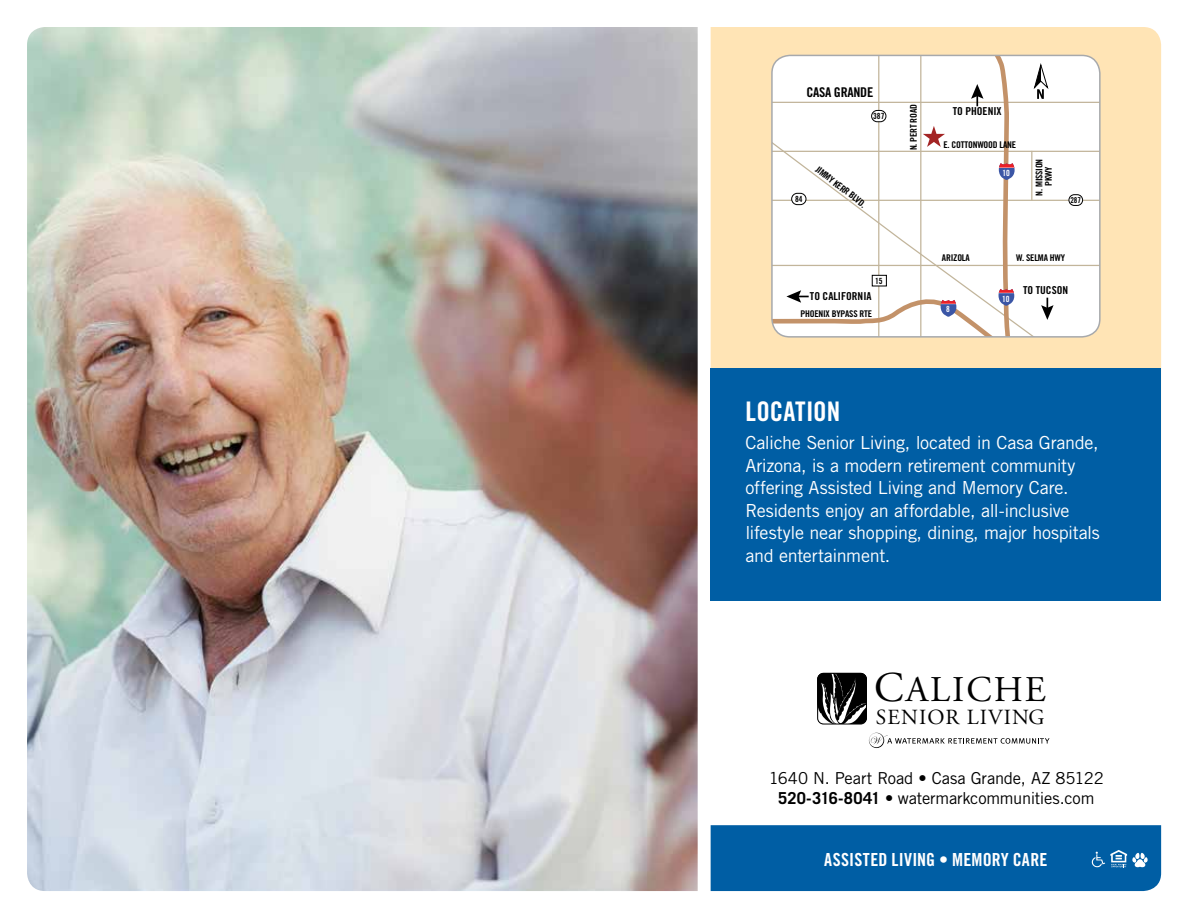
<style>
.page{position:relative;width:1188px;height:918px;background:#fff}
.page>*{position:absolute;margin:0;border:0;box-sizing:border-box;transform-origin:0 0}
.t1{font:36.15px "Adobe Garamond Pro";letter-spacing:.055em;color:#010101}
.t2{font:27px "Trade Gothic Bold Cond Twenty";color:#fff}
.t3{font:21.6px "Adobe Garamond Pro";letter-spacing:.05em;color:#010101}
.t4{font:18px/22.5px "Trade Gothic";letter-spacing:-.02em;color:#fff}
.t5{font:18px "Trade Gothic Bold Cond Twenty";letter-spacing:.01em;color:#fff}
.t6{font:16.5px/19.5px "Trade Gothic";letter-spacing:-.01em;color:#000;text-align:center}
.t7{font:13.5px "Trade Gothic Bold Cond Twenty";letter-spacing:-.02em;color:#000;scale:1.05 1}
.t8{font:10.95px "Trade Gothic Bold Cond Twenty";color:#000;scale:1.05 1}
.t9{font:9.3px/9.3px "Trade Gothic Bold Cond Twenty";letter-spacing:-.02em;color:#000;text-align:center;scale:1.05 1}
.t10{font:8.4px "Trade Gothic Bold Cond Twenty";color:#000}
.t11{font:8.4px "Trade Gothic Bold Cond Twenty";color:#fff}
.t12{font:8.1px "Trade Gothic Bold Cond Twenty";color:#000}
.s1{font-size:42.3px}
.s2{font-weight:700}
</style>
<div class="page">
<div style="left:711px;top:27px;width:450px;height:341px;background:#ffe4b5"></div>
<div style="left:711px;top:368px;width:450px;height:233px;background:#005ea4"></div>
<img style="left:27px;top:27px;width:671px;height:864px">
<div style="left:711px;top:825px;width:450px;height:66px;background:#005ea4"></div>
<svg style="left:1084px;top:98px;width:16px;height:239px"></svg>
<svg style="left:772px;top:55px;width:312px;height:282px"></svg>
<div style="left:1069px;top:195px;width:14px;height:10px;background:#fff;border-radius:5px"></div>
<div style="left:1069px;top:194px;width:14px;height:12px;border:1px solid #000;border-radius:5px"></div>
<div style="left:792px;top:193px;width:14px;height:12px;background:#fff;border-radius:6px"></div>
<div style="left:791px;top:193px;width:15px;height:12px;border:1px solid #000;border-radius:6px"></div>
<div style="left:872px;top:110px;width:14px;height:12px;background:#fff;border-radius:6px"></div>
<div style="left:871px;top:110px;width:15px;height:12px;border:1px solid #000;border-radius:6px"></div>
<div style="left:872px;top:275px;width:14px;height:11px;background:#fff"></div>
<div style="left:872px;top:275px;width:15px;height:11px;border:1px solid #000"></div>
<div style="left:771px;top:55px;width:330px;height:283px;border:2px solid #a7a9ac;border-radius:18px"></div>
<svg style="left:869px;top:733px;width:181px;height:15px"></svg>
<svg style="left:818px;top:673px;width:49px;height:52px"></svg>
<div style="left:817px;top:673px;width:50px;height:51px;border:1px solid #000;border-radius:6px"></div>
<p class="t7" style="left:806px;top:84px;width:65px">CASA GRANDE</p>
<p class="t10" style="left:873px;top:111px;width:13px">387</p>
<p class="t9" style="left:909px;top:150px;width:45px;rotate:-90deg">N. PERT ROAD</p>
<p class="t8" style="left:953px;top:105px;width:48px">TO PHOENIX</p>
<p class="t9" style="left:944px;top:140px;width:71px">E. COTTONWOOD LANE</p>
<p class="t9" style="left:1034px;top:196px;width:37px;rotate:-90deg">N. MISSION<br>PKWY</p>
<p class="t9" style="left:820px;top:164px;width:59px;rotate:38deg">JIMMY KERR BLVD.</p>
<p class="t11" style="left:1002px;top:168px;width:9px">10</p>
<p class="t10" style="left:795px;top:194px;width:9px">84</p>
<p class="t12" style="left:1070px;top:195px;width:12px">287</p>
<p class="t10" style="left:875px;top:276px;width:9px">15</p>
<p class="t8" style="left:810px;top:290px;width:60px">TO CALIFORNIA</p>
<p class="t9" style="left:800px;top:308px;width:70px">PHOENIX BYPASS RTE</p>
<p class="t9" style="left:942px;top:253px;width:28px">ARIZOLA</p>
<p class="t9" style="left:1016px;top:253px;width:48px">W. SELMA HWY</p>
<p class="t11" style="left:946px;top:304px;width:5px">8</p>
<p class="t11" style="left:1002px;top:293px;width:9px">10</p>
<p class="t8" style="left:1023px;top:284px;width:45px">TO TUCSON</p>
<h2 class="t2" style="left:745px;top:395px;width:96px">LOCATION</h2>
<p class="t4" style="left:745px;top:432px;width:356px">Caliche Senior Living, located in Casa Grande, Arizona, is a modern retirement community offering Assisted Living and Memory Care.<br>Residents enjoy an affordable, all-inclusive lifestyle near shopping, dining, major hospitals and entertainment.</p>
<h1 class="t1" style="left:874px;top:668px;width:173px"><span class="s1">C</span>ALICHE</h1>
<p class="t3" style="left:876px;top:704px;width:170px">SENIOR LIVING</p>
<p class="t6" style="left:769px;top:768px;width:337px">1640 N. Peart Road • Casa Grande, AZ 85122<br><span class="s2">520-316-8041 •</span> watermarkcommunities.com</p>
<p class="t5" style="left:824px;top:848px;width:225px">ASSISTED LIVING • MEMORY CARE</p>
</div>
